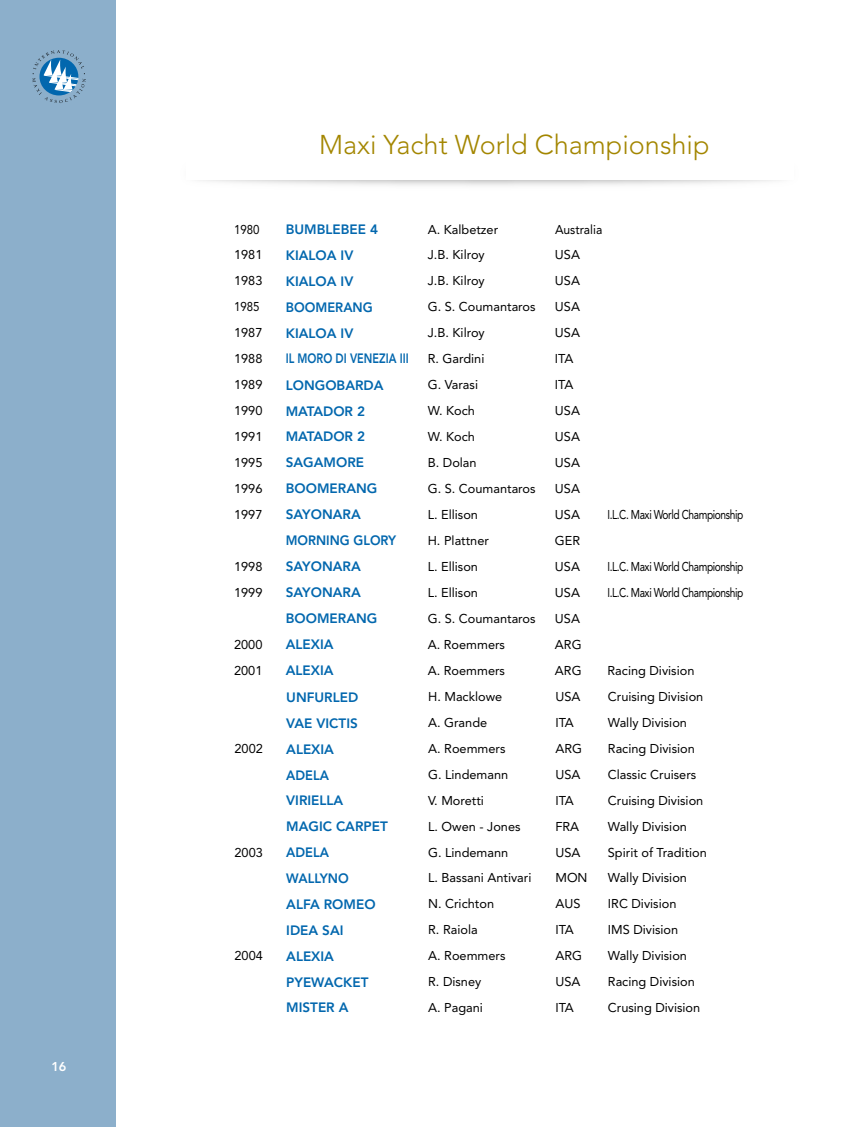
<style>
.page{position:relative;width:864px;height:1127px;background:#fff}
.page>*{position:absolute;margin:0;border:0;box-sizing:border-box;transform-origin:0 0}
.t1{font:300 27px "Avenir";color:#a38600}
.t2{font:800 13.5px/26px "Avenir";color:#0267ae}
.t3{font:800 13.5px/26px "Avenir";color:#0267ae;scale:.95 1}
.t4{font:12.75px/26px "Avenir";color:#000}
.t5{font:12.75px/26px "Avenir";letter-spacing:-.04em;color:#000;scale:.8 1}
.t6{font:12.75px "Avenir";color:#000;scale:.95 1}
.t7{font:12.75px "Avenir";color:#000;scale:.9 1}
.t8{font:800 12.75px "Avenir";color:#fff}
</style>
<div class="page">
<div style="left:0;top:0;width:116px;height:1127px;background:#8cafcb"></div>
<svg style="left:32px;top:50px;width:54px;height:53px"></svg>
<p class="t8" style="left:51px;top:1059px;width:17px">16</p>
<h1 class="t1" style="left:319px;top:129px;width:392px">Maxi Yacht World Championship</h1>
<p class="t7" style="left:234px;top:222px;width:30px">1980</p>
<p class="t4" style="left:234px;top:242px;width:30px">1981<br>1983<br>1985<br>1987<br>1988<br>1989<br>1990<br>1991<br>1995<br>1996<br>1997</p>
<p class="t4" style="left:234px;top:553px;width:30px">1998</p>
<p class="t4" style="left:234px;top:579px;width:30px">1999</p>
<p class="t4" style="left:234px;top:631px;width:30px">2000</p>
<p class="t4" style="left:234px;top:657px;width:30px">2001</p>
<p class="t4" style="left:234px;top:736px;width:30px">2002</p>
<p class="t2" style="left:286px;top:216px;width:94px">BUMBLEBEE 4</p>
<p class="t4" style="left:427px;top:216px;width:72px">A. Kalbetzer</p>
<p class="t6" style="left:554px;top:222px;width:51px">Australia</p>
<p class="t2" style="left:286px;top:242px;width:124px">KIALOA IV<br>KIALOA IV<br>BOOMERANG<br>KIALOA IV<br>IL MORO DI VENEZIA III<br>LONGOBARDA<br>MATADOR 2<br>MATADOR 2<br>SAGAMORE<br>BOOMERANG<br>SAYONARA<br>MORNING GLORY<br>SAYONARA</p>
<p class="t2" style="left:286px;top:579px;width:76px">SAYONARA</p>
<p class="t4" style="left:427px;top:242px;width:109px">J.B. Kilroy<br>J.B. Kilroy<br>G. S. Coumantaros<br>J.B. Kilroy<br>R. Gardini<br>G. Varasi<br>W. Koch<br>W. Koch<br>B. Dolan<br>G. S. Coumantaros<br>L. Ellison<br>H. Plattner<br>L. Ellison</p>
<p class="t4" style="left:427px;top:579px;width:52px">L. Ellison</p>
<p class="t4" style="left:554px;top:242px;width:27px">USA<br>USA<br>USA<br>USA<br>ITA<br>ITA<br>USA<br>USA<br>USA<br>USA<br>USA<br>GER<br>USA</p>
<p class="t4" style="left:554px;top:579px;width:27px">USA</p>
<p class="t5" style="left:607px;top:502px;width:171px">I.L.C. Maxi World Championship</p>
<p class="t5" style="left:607px;top:553px;width:171px">I.L.C. Maxi World Championship<br>I.L.C. Maxi World Championship</p>
<p class="t2" style="left:286px;top:605px;width:93px">BOOMERANG<br>ALEXIA</p>
<p class="t4" style="left:427px;top:605px;width:109px">G. S. Coumantaros<br>A. Roemmers</p>
<p class="t4" style="left:554px;top:605px;width:28px">USA<br>ARG</p>
<p class="t2" style="left:286px;top:657px;width:49px">ALEXIA</p>
<p class="t4" style="left:427px;top:657px;width:79px">A. Roemmers</p>
<p class="t4" style="left:554px;top:657px;width:28px">ARG</p>
<p class="t4" style="left:607px;top:657px;width:88px">Racing Division</p>
<p class="t2" style="left:286px;top:684px;width:73px">UNFURLED</p>
<p class="t4" style="left:428px;top:684px;width:76px">H. Macklowe</p>
<p class="t4" style="left:555px;top:684px;width:27px">USA</p>
<p class="t4" style="left:607px;top:684px;width:97px">Cruising Division</p>
<p class="t2" style="left:286px;top:710px;width:73px">VAE VICTIS<br>ALEXIA<br>ADELA</p>
<p class="t4" style="left:428px;top:710px;width:82px">A. Grande<br>A. Roemmers<br>G. Lindemann</p>
<p class="t4" style="left:555px;top:710px;width:28px">ITA<br>ARG<br>USA</p>
<p class="t4" style="left:607px;top:710px;width:90px">Wally Division<br>Racing Division<br>Classic Cruisers</p>
<p class="t2" style="left:286px;top:787px;width:103px">VIRIELLA<br>MAGIC CARPET<br>ADELA</p>
<p class="t4" style="left:428px;top:787px;width:94px">V. Moretti<br>L. Owen - Jones<br>G. Lindemann</p>
<p class="t4" style="left:555px;top:787px;width:25px">ITA<br>FRA</p>
<p class="t4" style="left:234px;top:839px;width:30px">2003</p>
<p class="t4" style="left:555px;top:839px;width:27px">USA</p>
<p class="t4" style="left:234px;top:943px;width:30px">2004</p>
<p class="t3" style="left:286px;top:865px;width:95px">WALLYNO<br>ALFA ROMEO<br>IDEA SAI<br>ALEXIA<br>PYEWACKET</p>
<p class="t4" style="left:428px;top:865px;width:105px">L. Bassani Antivari<br>N. Crichton<br>R. Raiola<br>A. Roemmers<br>R. Disney</p>
<p class="t4" style="left:555px;top:865px;width:34px">MON<br>AUS<br>ITA<br>ARG<br>USA</p>
<p class="t4" style="left:607px;top:787px;width:100px">Cruising Division<br>Wally Division<br>Spirit of Tradition</p>
<p class="t4" style="left:607px;top:865px;width:88px">Wally Division<br>IRC Division<br>IMS Division<br>Wally Division<br>Racing Division</p>
<p class="t2" style="left:286px;top:994px;width:64px">MISTER A</p>
<p class="t4" style="left:428px;top:994px;width:56px">A. Pagani</p>
<p class="t4" style="left:555px;top:994px;width:20px">ITA</p>
<p class="t4" style="left:607px;top:994px;width:94px">Crusing Division</p>
</div>
